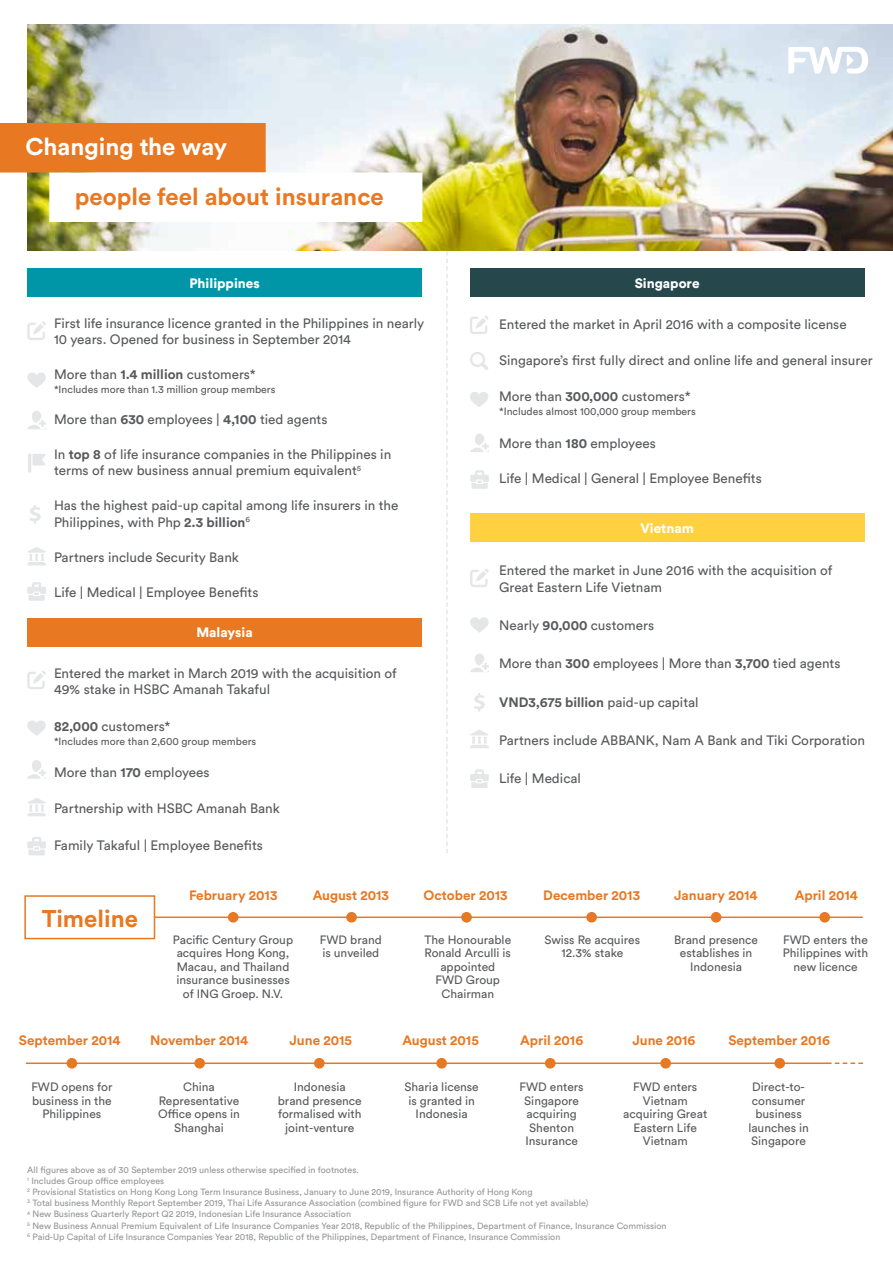
<style>
.page{position:relative;width:893px;height:1263px;background:#fff}
.page>*{position:absolute;margin:0;border:0;box-sizing:border-box;transform-origin:0 0}
.t1{font:700 24px "FWD Circular";color:#e87821}
.t2{font:700 24px "FWD Circular";color:#fff}
.t3{font:13.5px/16.2px "FWD Circular";color:#58595b}
.t4{font:13.5px "Circular Pro";color:#58595b}
.t5{font:700 13.5px "FWD Circular";color:#e87821}
.t6{font:900 13.5px "FWD Circular";color:#fff}
.t7{font:700 13.5px "FWD Circular";color:#58595b}
.t8{font:12px/13.5px "FWD Circular";color:#58595b;text-align:center}
.t9{font:10.5px "FWD Circular";color:#58595b}
.t10{font:10.5px "Circular Pro";color:#58595b}
.t11{font:9px/11.1px "FWD Circular";color:#949598}
.s1{font-weight:700}
.s2{font-weight:400}
</style>
<div class="page">
<img style="left:27px;top:24px;width:866px;height:226px">
<div style="left:0;top:123px;width:266px;height:49px;background:#e87821"></div>
<div style="left:49px;top:172px;width:373px;height:50px;background:#fff"></div>
<div style="left:27px;top:268px;width:395px;height:28px;background:#0096a8"></div>
<div style="left:27px;top:618px;width:395px;height:28px;background:#e87821"></div>
<div style="left:470px;top:268px;width:394px;height:28px;background:#26484d"></div>
<div style="left:470px;top:514px;width:394px;height:28px;background:#ffd140"></div>
<svg style="left:446px;top:251px;width:2px;height:602px"></svg>
<svg style="left:788px;top:47px;width:80px;height:27px"></svg>
<svg style="left:27px;top:372px;width:19px;height:16px"></svg>
<svg style="left:27px;top:411px;width:19px;height:18px"></svg>
<svg style="left:28px;top:454px;width:17px;height:18px"></svg>
<svg style="left:27px;top:321px;width:19px;height:19px"></svg>
<svg style="left:27px;top:547px;width:19px;height:18px"></svg>
<svg style="left:27px;top:582px;width:19px;height:19px"></svg>
<svg style="left:30px;top:505px;width:11px;height:19px"></svg>
<svg style="left:27px;top:798px;width:19px;height:18px"></svg>
<svg style="left:27px;top:720px;width:19px;height:16px"></svg>
<svg style="left:27px;top:760px;width:19px;height:19px"></svg>
<svg style="left:27px;top:671px;width:19px;height:18px"></svg>
<svg style="left:27px;top:837px;width:19px;height:18px"></svg>
<svg style="left:470px;top:617px;width:19px;height:16px"></svg>
<svg style="left:470px;top:653px;width:19px;height:19px"></svg>
<svg style="left:470px;top:569px;width:19px;height:18px"></svg>
<svg style="left:470px;top:730px;width:19px;height:18px"></svg>
<svg style="left:470px;top:769px;width:19px;height:19px"></svg>
<svg style="left:474px;top:693px;width:11px;height:19px"></svg>
<div style="left:24px;top:895px;width:131px;height:44px;border:2px solid #e87821"></div>
<hr style="left:154px;top:916px;width:709px;height:2px;background:#e87821">
<hr style="left:26px;top:1062px;width:802px;height:2px;background:#e87821">
<div style="left:228px;top:912px;width:11px;height:10px;background:#e87821;border-radius:50%"></div>
<div style="left:67px;top:1058px;width:10px;height:10px;background:#e87821;border-radius:50%"></div>
<div style="left:774px;top:1058px;width:11px;height:10px;background:#e87821;border-radius:50%"></div>
<div style="left:819px;top:912px;width:11px;height:10px;background:#e87821;border-radius:50%"></div>
<div style="left:660px;top:1058px;width:11px;height:10px;background:#e87821;border-radius:50%"></div>
<div style="left:346px;top:912px;width:11px;height:10px;background:#e87821;border-radius:50%"></div>
<div style="left:194px;top:1058px;width:11px;height:10px;background:#e87821;border-radius:50%"></div>
<div style="left:461px;top:912px;width:11px;height:10px;background:#e87821;border-radius:50%"></div>
<div style="left:314px;top:1058px;width:11px;height:10px;background:#e87821;border-radius:50%"></div>
<div style="left:586px;top:912px;width:11px;height:10px;background:#e87821;border-radius:50%"></div>
<div style="left:436px;top:1058px;width:11px;height:10px;background:#e87821;border-radius:50%"></div>
<div style="left:711px;top:912px;width:10px;height:10px;background:#e87821;border-radius:50%"></div>
<div style="left:545px;top:1058px;width:10px;height:10px;background:#e87821;border-radius:50%"></div>
<svg style="left:827px;top:1062px;width:36px;height:2px"></svg>
<svg style="left:470px;top:392px;width:19px;height:15px"></svg>
<svg style="left:470px;top:433px;width:19px;height:19px"></svg>
<svg style="left:470px;top:316px;width:18px;height:18px"></svg>
<svg style="left:470px;top:470px;width:19px;height:19px"></svg>
<svg style="left:470px;top:352px;width:18px;height:18px"></svg>
<h1 class="t2" style="left:26px;top:131px;width:203px">Changing the way</h1>
<h1 class="t1" style="left:75px;top:180px;width:310px">people feel about insurance</h1>
<p class="t6" style="left:189px;top:274px;width:72px">Philippines</p>
<p class="t3" style="left:54px;top:314px;width:372px">First life insurance licence granted in the Philippines in nearly<br>10 years. Opened for business in September 2014</p>
<p class="t3" style="left:54px;top:366px;width:203px">More than <span class="s1">1.4 million</span> customers*</p>
<p class="t9" style="left:54px;top:382px;width:223px">*Includes more than 1.3 million group members</p>
<p class="t3" style="left:54px;top:411px;width:275px">More than <span class="s1">630</span> employees | <span class="s1">4,100</span> tied agents</p>
<p class="t3" style="left:54px;top:446px;width:339px">In <span class="s1">top 8</span> of life insurance companies in the Philippines in terms of new business annual premium equivalent<sup>5</sup></p>
<p class="t3" style="left:54px;top:497px;width:346px">Has the highest paid-up capital among life insurers in the<br>Philippines, with Php <span class="s1">2.3 billion</span><sup>6</sup></p>
<p class="t3" style="left:54px;top:548px;width:187px">Partners include Security Bank</p>
<p class="t3" style="left:54px;top:583px;width:206px">Life | Medical | Employee Benefits</p>
<p class="t6" style="left:196px;top:623px;width:58px">Malaysia</p>
<p class="t3" style="left:54px;top:664px;width:344px">Entered the market in March 2019 with the acquisition of<br>49% stake in HSBC Amanah Takaful</p>
<p class="t3" style="left:54px;top:717px;width:118px"><span class="s1">82,000</span> customers*</p>
<p class="t9" style="left:54px;top:735px;width:204px">*Includes more than 2,600 group members</p>
<p class="t3" style="left:54px;top:763px;width:157px">More than <span class="s1">170</span> employees</p>
<p class="t3" style="left:54px;top:800px;width:227px">Partnership with HSBC Amanah Bank</p>
<p class="t3" style="left:54px;top:837px;width:211px">Family Takaful | Employee Benefits</p>
<p class="t6" style="left:635px;top:274px;width:66px">Singapore</p>
<p class="t4" style="left:499px;top:316px;width:349px">Entered the market in April 2016 with a composite license</p>
<p class="t4" style="left:499px;top:351px;width:375px">Singapore’s first fully direct and online life and general insurer</p>
<p class="t4" style="left:499px;top:387px;width:193px">More than <span class="s1">300,000</span> customers*</p>
<p class="t10" style="left:499px;top:405px;width:198px">*Includes almost 100,000 group members</p>
<p class="t4" style="left:499px;top:434px;width:158px">More than <span class="s1">180</span> employees</p>
<p class="t4" style="left:499px;top:470px;width:264px">Life | Medical | General | Employee Benefits</p>
<p class="t6" style="left:640px;top:519px;width:55px">Vietnam</p>
<p class="t3" style="left:499px;top:562px;width:335px">Entered the market in June 2016 with the acquisition of<br>Great Eastern Life Vietnam</p>
<p class="t3" style="left:499px;top:616px;width:156px">Nearly <span class="s1">90,000</span> customers</p>
<p class="t3" style="left:499px;top:655px;width:343px">More than <span class="s1">300</span> employees | More than <span class="s1">3,700</span> tied agents</p>
<p class="t7" style="left:499px;top:693px;width:201px">VND3,675 billion <span class="s2">paid-up capital</span></p>
<p class="t3" style="left:499px;top:732px;width:368px">Partners include ABBANK, Nam A Bank and Tiki Corporation</p>
<p class="t3" style="left:499px;top:770px;width:83px">Life | Medical</p>
<h1 class="t1" style="left:42px;top:902px;width:98px">Timeline</h1>
<p class="t5" style="left:19px;top:1031px;width:103px">September 2014</p>
<p class="t8" style="left:31px;top:1080px;width:83px">FWD opens for business in the<br>Philippines</p>
<p class="t5" style="left:189px;top:886px;width:90px">February 2013</p>
<p class="t5" style="left:795px;top:886px;width:65px">April 2014</p>
<p class="t8" style="left:173px;top:932px;width:122px">Pacific Century Group acquires Hong Kong,<br>Macau, and Thailand insurance businesses of ING Groep. N.V.</p>
<p class="t8" style="left:783px;top:932px;width:87px">FWD enters the<br>Philippines with new licence</p>
<p class="t5" style="left:313px;top:886px;width:78px">August 2013</p>
<p class="t5" style="left:424px;top:886px;width:86px">October 2013</p>
<p class="t5" style="left:543px;top:886px;width:98px">December 2013</p>
<p class="t5" style="left:674px;top:886px;width:85px">January 2014</p>
<p class="t8" style="left:320px;top:932px;width:63px;text-align:left">FWD brand is unveiled</p>
<p class="t8" style="left:544px;top:932px;width:97px">Swiss Re acquires<br>12.3% stake</p>
<p class="t8" style="left:674px;top:932px;width:86px">Brand presence establishes in<br>Indonesia</p>
<p class="t8" style="left:424px;top:932px;width:88px">The Honourable<br>Ronald Arculli is appointed<br>FWD Group<br>Chairman</p>
<p class="t5" style="left:150px;top:1031px;width:99px">November 2014</p>
<p class="t8" style="left:158px;top:1080px;width:83px">China<br>Representative<br>Office opens in<br>Shanghai</p>
<p class="t5" style="left:289px;top:1031px;width:64px">June 2015</p>
<p class="t8" style="left:278px;top:1080px;width:85px">Indonesia brand presence formalised with joint-venture</p>
<p class="t5" style="left:402px;top:1031px;width:78px">August 2015</p>
<p class="t8" style="left:404px;top:1080px;width:76px">Sharia license is granted in<br>Indonesia</p>
<p class="t5" style="left:520px;top:1031px;width:65px">April 2016</p>
<p class="t8" style="left:520px;top:1080px;width:66px">FWD enters<br>Singapore acquiring<br>Shenton<br>Insurance</p>
<p class="t5" style="left:632px;top:1031px;width:64px">June 2016</p>
<p class="t5" style="left:728px;top:1031px;width:103px">September 2016</p>
<p class="t8" style="left:623px;top:1080px;width:86px">FWD enters<br>Vietnam acquiring Great<br>Eastern Life<br>Vietnam</p>
<p class="t8" style="left:748px;top:1080px;width:62px">Direct-to&shy;consumer business launches in<br>Singapore</p>
<p class="t11" style="left:27px;top:1164px;width:641px">All figures above as of 30 September 2019 unless otherwise specified in footnotes.<br><sup>1</sup> Includes Group office employees<br><sup>2</sup> Provisional Statistics on Hong Kong Long Term Insurance Business, January to June 2019, Insurance Authority of Hong Kong<br><sup>3</sup> Total business Monthly Report September 2019, Thai Life Assurance Association (combined figure for FWD and SCB Life not yet available)<br><sup>4</sup> New Business Quarterly Report Q2 2019, Indonesian Life Insurance Association<br><sup>5</sup> New Business Annual Premium Equivalent of Life Insurance Companies Year 2018, Republic of the Philippines, Department of Finance, Insurance Commission <sup>6</sup> Paid-Up Capital of Life lnsurance Companies Year 2018, Republic of the Philippines, Department of Finance, Insurance Commission</p>
</div>
